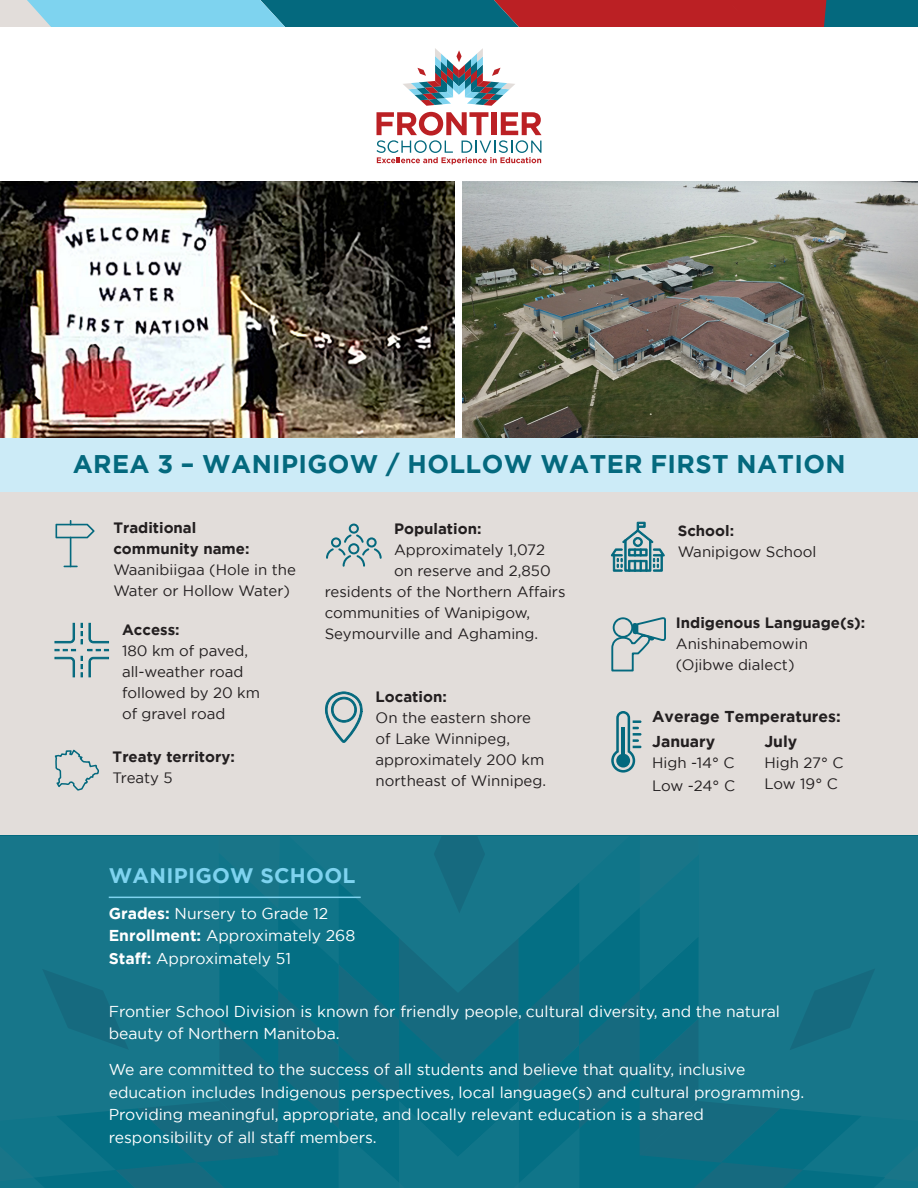
<style>
.page{position:relative;width:918px;height:1188px;background:#fff}
.page>*{position:absolute;margin:0;border:0;box-sizing:border-box;transform-origin:0 0}
.t1{font:700 25.5px "Gotham";letter-spacing:.015em;color:#04697e}
.t2{font:700 21px "Gotham";letter-spacing:.015em;color:#7ed3ef}
.t3{font:15.75px/22.5px "Gotham";color:#fff}
.Bullets{font:700 15.75px "Gotham";color:#231f20}
.Bullets-2{font:15px/21px "Gotham";color:#231f20}
.Bullets-3{font:700 15px/21px "Gotham";color:#231f20}
.s1{font-weight:700}
.s2{font-weight:400}
</style>
<div class="page">
<div style="left:0;top:438px;width:918px;height:458px;background:#e2ddda"></div>
<div style="left:0;top:438px;width:918px;height:54px;background:#ccebf7"></div>
<svg style="left:0;top:836px;width:918px;height:352px;background:#117186"></svg>
<svg style="left:403px;top:48px;width:112px;height:58px"></svg>
<svg style="left:377px;top:112px;width:164px;height:52px"></svg>
<svg style="left:0;top:0;width:918px;height:27px;background:#6c6f7f"></svg>
<svg style="left:611px;top:522px;width:54px;height:50px"></svg>
<div style="left:349px;top:524px;width:10px;height:10px;border:2px solid #04697e;border-radius:50%"></div>
<svg style="left:326px;top:533px;width:56px;height:34px"></svg>
<div style="left:331px;top:537px;width:10px;height:11px;border:2px solid #04697e;border-radius:50%"></div>
<svg style="left:55px;top:623px;width:54px;height:54px"></svg>
<hr style="left:70px;top:537px;width:1px;height:30px;background:#04697e">
<svg style="left:56px;top:520px;width:39px;height:18px"></svg>
<svg style="left:64px;top:566px;width:14px;height:1px"></svg>
<svg style="left:54px;top:749px;width:45px;height:42px"></svg>
<svg style="left:611px;top:711px;width:30px;height:62px"></svg>
<hr style="left:109px;top:897px;width:252px;height:1px;background:#7ed3ef">
<img style="left:0;top:181px;width:455px;height:257px">
<img style="left:462px;top:181px;width:456px;height:257px">
<svg style="left:611px;top:617px;width:55px;height:55px"></svg>
<svg style="left:325px;top:692px;width:38px;height:51px"></svg>
<p class="t1" style="left:73px;top:449px;width:774px">AREA 3 – WANIPIGOW / HOLLOW WATER FIRST NATION</p>
<p class="Bullets-2" style="left:113px;top:517px;width:184px"><span class="s1">Traditional<br>community name:<br></span>Waanibiigaa (Hole in the<br>Water or Hollow Water)</p>
<p class="Bullets-2" style="left:678px;top:520px;width:140px"><span class="s1">School:<br></span>Wanipigow School</p>
<p class="Bullets-3" style="left:394px;top:518px;width:89px">Population:</p>
<p class="Bullets-2" style="left:394px;top:539px;width:152px">Approximately 1,072</p>
<p class="Bullets-2" style="left:394px;top:560px;width:158px">on reserve and 2,850</p>
<p class="Bullets-2" style="left:325px;top:581px;width:242px">residents of the Northern Affairs</p>
<p class="Bullets-2" style="left:325px;top:602px;width:207px">communities of Wanipigow,</p>
<p class="Bullets-2" style="left:676px;top:612px;width:191px"><span class="s1">Indigenous Language(s):<br></span>Anishinabemowin (Ojibwe dialect)</p>
<p class="Bullets-3" style="left:122px;top:619px;width:59px">Access:</p>
<p class="Bullets-2" style="left:325px;top:623px;width:215px">Seymourville and Aghaming.</p>
<p class="Bullets-2" style="left:122px;top:640px;width:140px">180 km of paved, all-weather road followed by 20 km of gravel road</p>
<p class="Bullets-3" style="left:113px;top:746px;width:124px">Treaty territory:<br><span class="s2">Treaty 5</span></p>
<p class="Bullets-2" style="left:376px;top:686px;width:172px"><span class="s1">Location:<br></span>On the eastern shore of Lake Winnipeg, approximately 200 km northeast of Winnipeg.</p>
<p class="Bullets" style="left:652px;top:708px;width:190px">Average Temperatures:</p>
<p class="Bullets" style="left:764px;top:732px;width:34px">July</p>
<p class="Bullets-2" style="left:764px;top:752px;width:81px">High 27° C</p>
<p class="Bullets-2" style="left:764px;top:773px;width:75px">Low 19° C</p>
<p class="Bullets" style="left:652px;top:732px;width:65px">January</p>
<p class="Bullets-2" style="left:652px;top:752px;width:84px">High -14° C</p>
<p class="Bullets-2" style="left:652px;top:774px;width:84px">Low -24° C</p>
<p class="t2" style="left:109px;top:863px;width:248px">WANIPIGOW SCHOOL</p>
<p class="t3" style="left:109px;top:902px;width:221px"><span class="s1">Grades:</span> Nursery to Grade 12</p>
<p class="t3" style="left:109px;top:924px;width:248px"><span class="s1">Enrollment:</span> Approximately 268</p>
<p class="t3" style="left:109px;top:947px;width:184px"><span class="s1">Staff:</span> Approximately 51</p>
<p class="t3" style="left:109px;top:1000px;width:673px">Frontier School Division is known for friendly people, cultural diversity, and the natural beauty of Northern Manitoba.</p>
<p class="t3" style="left:109px;top:1058px;width:697px">We are committed to the success of all students and believe that quality, inclusive education includes Indigenous perspectives, local language(s) and cultural programming.<br>Providing meaningful, appropriate, and locally relevant education is a shared responsibility of all staff members.</p>
</div>
